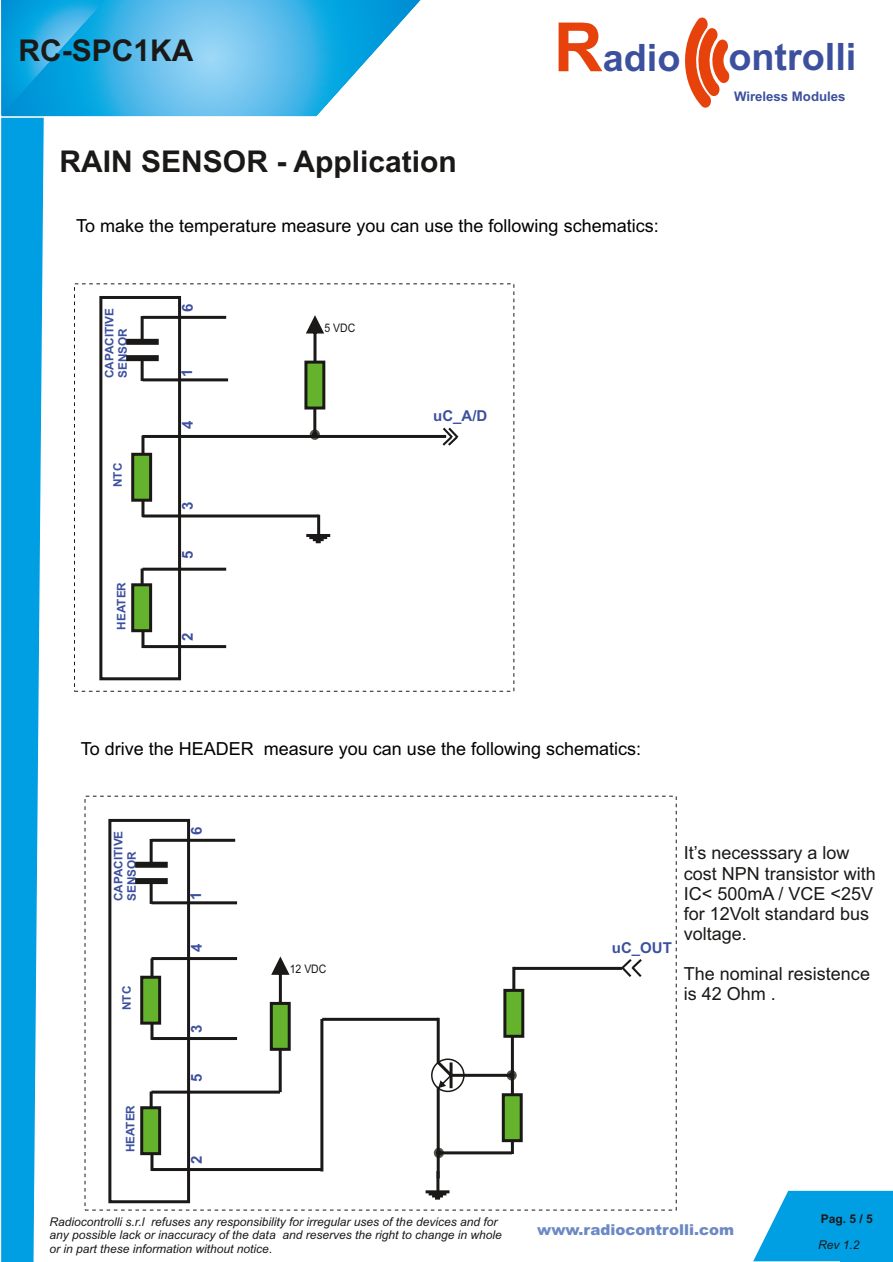
<style>
.page{position:relative;width:893px;height:1262px;background:#fff}
.page>*{position:absolute;margin:0;border:0;box-sizing:border-box;transform-origin:0 0}
.t1{font:700 37.8px "Arial";color:#3d509e}
.t2{font:700 30px "Arial";color:#1a1918}
.t3{font:18px "Arial";color:#000002}
.t4{font:18px/20.1px "Arial";color:#1a1918}
.t5{font:700 15px "Arial";color:#3d509e}
.t6{font:900 15px "Arial";color:#6c89c5}
.t7{font:700 13.2px "Arial";color:#3d509e}
.t8{font:italic 12px/13.4px "Arial";color:#1a1918}
.t9{font:700 12px "Arial";color:#1a1918}
.t10{font:700 11.7px/13.2px "Arial";color:#3d509e}
.t11{font:11.7px "Arial";color:#1a1918;scale:.89 1}
.s1{font-size:67.95px;color:#e7420b}
</style>
<div class="page">
<svg style="left:753px;top:1190px;width:139px;height:71px;background:#23abe6"></svg>
<div style="left:310px;top:429px;width:10px;height:11px;background:#0e1c26;border:2px solid #555449;border-radius:50%"></div>
<div style="left:506px;top:1070px;width:10px;height:10px;background:#171919;border:2px solid #555449;border-radius:50%"></div>
<svg style="left:434px;top:1147px;width:10px;height:11px"></svg>
<hr style="left:313px;top:408px;width:3px;height:28px;background:#1a1918">
<hr style="left:279px;top:1049px;width:3px;height:43px;background:#1a1918">
<div style="left:99px;top:296px;width:82px;height:384px;background:#fff;border:3px solid #1a1918"></div>
<div style="left:108px;top:819px;width:82px;height:384px;background:#fff;border:3px solid #1a1918"></div>
<div style="left:135px;top:878px;width:33px;height:6px;background:#1a1918"></div>
<div style="left:135px;top:861px;width:33px;height:6px;background:#1a1918"></div>
<div style="left:140px;top:975px;width:21px;height:49px;background:#1a1918"></div>
<div style="left:140px;top:1106px;width:21px;height:49px;background:#1a1918"></div>
<hr style="left:142px;top:378px;width:86px;height:3px;background:#1a1918">
<hr style="left:151px;top:901px;width:86px;height:3px;background:#1a1918">
<hr style="left:142px;top:435px;width:304px;height:3px;background:#1a1918">
<hr style="left:142px;top:514px;width:176px;height:3px;background:#1a1918">
<hr style="left:514px;top:967px;width:108px;height:3px;background:#1a1918">
<hr style="left:142px;top:567px;width:84px;height:3px;background:#1a1918">
<hr style="left:151px;top:1090px;width:129px;height:3px;background:#1a1918">
<hr style="left:142px;top:645px;width:84px;height:3px;background:#1a1918">
<hr style="left:151px;top:1168px;width:171px;height:3px;background:#1a1918">
<hr style="left:308px;top:534px;width:21px;height:3px;background:#1a1918">
<hr style="left:427px;top:1190px;width:21px;height:3px;background:#1a1918">
<hr style="left:311px;top:536px;width:14px;height:3px;background:#1a1918">
<hr style="left:430px;top:1192px;width:15px;height:3px;background:#1a1918">
<svg style="left:314px;top:539px;width:8px;height:4px"></svg>
<svg style="left:433px;top:1195px;width:8px;height:4px"></svg>
<hr style="left:317px;top:515px;width:3px;height:21px;background:#1a1918">
<hr style="left:436px;top:1171px;width:3px;height:21px;background:#1a1918">
<hr style="left:511px;top:1132px;width:3px;height:22px;background:#1a1918">
<svg style="left:442px;top:427px;width:17px;height:19px"></svg>
<svg style="left:306px;top:315px;width:18px;height:45px"></svg>
<svg style="left:271px;top:956px;width:18px;height:46px"></svg>
<div style="left:304px;top:360px;width:21px;height:49px;background:#65b32c;border:3px solid #1a1918"></div>
<div style="left:270px;top:1002px;width:21px;height:48px;background:#65b32c;border:3px solid #1a1918"></div>
<hr style="left:142px;top:316px;width:84px;height:3px;background:#1a1918">
<hr style="left:151px;top:838px;width:84px;height:3px;background:#1a1918">
<hr style="left:151px;top:957px;width:86px;height:3px;background:#1a1918">
<hr style="left:151px;top:1037px;width:86px;height:3px;background:#1a1918">
<hr style="left:437px;top:1151px;width:75px;height:3px;background:#1a1918">
<hr style="left:322px;top:1017px;width:116px;height:3px;background:#1a1918">
<svg style="left:431px;top:1058px;width:33px;height:34px"></svg>
<hr style="left:451px;top:1073px;width:61px;height:3px;background:#1a1918">
<svg style="left:434px;top:1058px;width:21px;height:30px"></svg>
<hr style="left:436px;top:1019px;width:3px;height:43px;background:#1a1918">
<hr style="left:320px;top:1020px;width:3px;height:149px;background:#1a1918">
<hr style="left:436px;top:1088px;width:3px;height:88px;background:#1a1918">
<div style="left:502px;top:1093px;width:20px;height:49px;background:#65b32c;border:3px solid #1a1918"></div>
<div style="left:503px;top:988px;width:21px;height:49px;background:#65b32c;border:3px solid #1a1918"></div>
<hr style="left:511px;top:1036px;width:3px;height:58px;background:#1a1918">
<svg style="left:619px;top:959px;width:23px;height:18px"></svg>
<hr style="left:512px;top:966px;width:3px;height:24px;background:#1a1918">
<svg style="left:1px;top:0;width:159px;height:1262px"></svg>
<img style="left:1px;top:83px;width:29px;height:33px">
<hr style="left:0;top:116px;width:317px;height:2px;background:#fff">
<svg style="left:218px;top:0;width:203px;height:117px"></svg>
<svg style="left:685px;top:17px;width:45px;height:91px"></svg>
<h2 class="t2" style="left:18px;top:29px;width:282px">RC-CC1101-SPI-434</h2>
<h2 class="t2" style="left:72px;top:29px;width:123px">SPC KA</h2>
<h1 class="t1" style="left:553px;top:31px;width:128px"><span class="s1">R</span>adio</h1>
<h2 class="t2" style="left:60px;top:141px;width:399px">RAIN SENSOR - Application</h2>
<h3 class="t3" style="left:76px;top:213px;width:584px">To make the temperature measure you can use the following schematics:</h3>
<p class="t10" style="left:103px;top:378px;width:72px;rotate:-90deg">CAPACITIVE<br>SENSOR</p>
<p class="t10" style="left:111px;top:487px;width:26px;rotate:-90deg">NTC</p>
<p class="t10" style="left:115px;top:629px;width:49px;rotate:-90deg">HEATER</p>
<p class="t5" style="left:177px;top:312px;width:10px;rotate:-90deg">6</p>
<p class="t5" style="left:176px;top:377px;width:10px;rotate:-90deg">1</p>
<p class="t5" style="left:177px;top:429px;width:10px;rotate:-90deg">4</p>
<p class="t5" style="left:177px;top:510px;width:10px;rotate:-90deg">3</p>
<p class="t5" style="left:177px;top:559px;width:10px;rotate:-90deg">5</p>
<p class="t5" style="left:177px;top:641px;width:10px;rotate:-90deg">2</p>
<p class="t11" style="left:324px;top:319px;width:36px">5 VDC</p>
<p class="t5" style="left:433px;top:405px;width:56px">uC_A/D</p>
<h3 class="t3" style="left:81px;top:736px;width:562px">To drive the HEADER measure you can use the following schematics:</h3>
<h1 class="t1" style="left:728px;top:30px;width:129px">ontrolli</h1>
<p class="t7" style="left:734px;top:87px;width:113px">Wireless Modules</p>
<p class="t10" style="left:112px;top:901px;width:72px;rotate:-90deg">CAPACITIVE<br>SENSOR</p>
<p class="t10" style="left:120px;top:1010px;width:26px;rotate:-90deg">NTC</p>
<p class="t10" style="left:124px;top:1152px;width:49px;rotate:-90deg">HEATER</p>
<p class="t5" style="left:186px;top:835px;width:10px;rotate:-90deg">6</p>
<p class="t5" style="left:185px;top:900px;width:10px;rotate:-90deg">1</p>
<p class="t5" style="left:186px;top:951px;width:10px;rotate:-90deg">4</p>
<p class="t5" style="left:186px;top:1033px;width:10px;rotate:-90deg">3</p>
<p class="t5" style="left:186px;top:1082px;width:10px;rotate:-90deg">5</p>
<p class="t5" style="left:186px;top:1163px;width:10px;rotate:-90deg">2</p>
<p class="t11" style="left:290px;top:960px;width:43px">12 VDC</p>
<p class="t8" style="left:49px;top:1215px;width:454px">Radiocontrolli s.r.l refuses any responsibility for irregular uses of the devices and for any possible lack or inaccuracy of the data and reserves the right to change in whole or in part these information without notice.</p>
<p class="t5" style="left:612px;top:937px;width:61px">uC_OUT</p>
<h3 class="t4" style="left:683px;top:843px;width:194px">It’s necesssary a low cost NPN transistor with<br>IC&lt; 500mA / VCE &lt;25V for 12Volt standard bus voltage.</h3>
<h3 class="t4" style="left:683px;top:963px;width:188px">The nominal resistence is 42 Ohm .</h3>
<p class="t6" style="left:537px;top:1218px;width:198px">www.radiocontrolli.com</p>
<p class="t9" style="left:820px;top:1210px;width:54px">Pag. 5 / 5</p>
<p class="t8" style="left:818px;top:1238px;width:43px">Rev 1.2</p>
</div>
